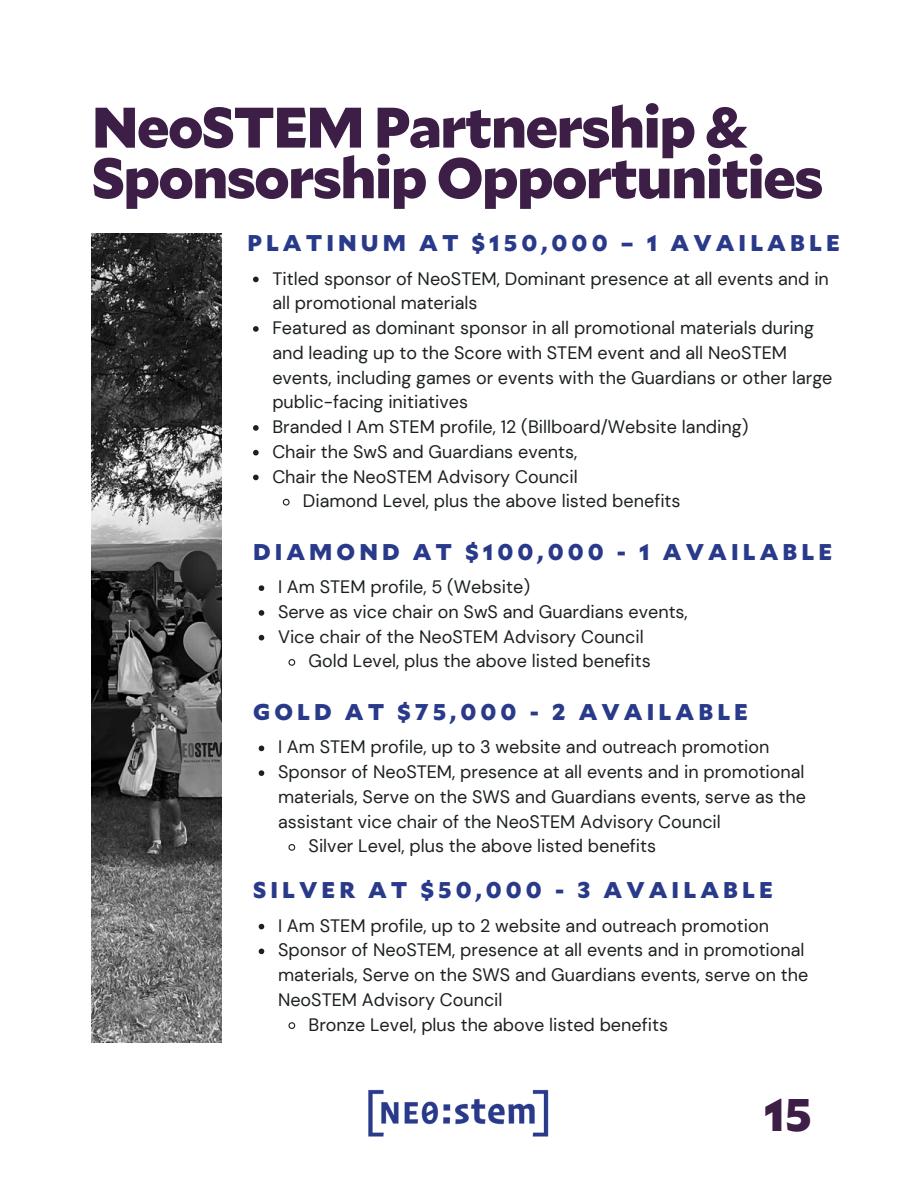
<style>
.page{position:relative;width:918px;height:1188px;background:#fff}
.page>*{position:absolute;margin:0;border:0;box-sizing:border-box;transform-origin:0 0}
.t1{font:900 57px/50.7px "Mallory";letter-spacing:-.03em;color:#3c1e47}
.t2{font:900 45.45px "Mallory";color:#3c1e47}
.t3{font:900 22.65px "Mallory";letter-spacing:.18em;color:#2a3a8a}
.t4{font:18px/24.8px "DM Sans";color:#1c2120}
</style>
<div class="page">
<img style="left:368px;top:1089px;width:181px;height:48px">
<svg style="left:253px;top:277px;width:6px;height:5px"></svg>
<svg style="left:253px;top:326px;width:6px;height:6px"></svg>
<svg style="left:253px;top:425px;width:6px;height:6px"></svg>
<svg style="left:253px;top:450px;width:6px;height:6px"></svg>
<svg style="left:253px;top:475px;width:6px;height:5px"></svg>
<svg style="left:282px;top:498px;width:8px;height:8px"></svg>
<svg style="left:259px;top:585px;width:5px;height:6px"></svg>
<svg style="left:259px;top:610px;width:5px;height:6px"></svg>
<svg style="left:259px;top:635px;width:5px;height:5px"></svg>
<svg style="left:288px;top:659px;width:8px;height:7px"></svg>
<svg style="left:259px;top:746px;width:5px;height:5px"></svg>
<svg style="left:259px;top:770px;width:5px;height:6px"></svg>
<svg style="left:288px;top:844px;width:8px;height:7px"></svg>
<svg style="left:259px;top:924px;width:5px;height:5px"></svg>
<svg style="left:259px;top:949px;width:5px;height:5px"></svg>
<svg style="left:288px;top:1022px;width:8px;height:7px"></svg>
<img style="left:92px;top:234px;width:129px;height:809px">
<p class="t1" style="left:92px;top:100px;width:733px">NeoSTEM Partnership &amp;<br>Sponsorship Opportunities</p>
<p class="t3" style="left:247px;top:227px;width:594px">PLATINUM AT $150,000 – 1 AVAILABLE</p>
<p class="t4" style="left:272px;top:266px;width:558px">Titled sponsor of NeoSTEM, Dominant presence at all events and in all promotional materials</p>
<p class="t4" style="left:272px;top:315px;width:562px">Featured as dominant sponsor in all promotional materials during and leading up to the Score with STEM event and all NeoSTEM events, including games or events with the Guardians or other large public-facing initiatives</p>
<p class="t4" style="left:272px;top:414px;width:478px">Branded I Am STEM profile, 12 (Billboard/Website landing)</p>
<p class="t4" style="left:272px;top:439px;width:307px">Chair the SwS and Guardians events,</p>
<p class="t4" style="left:272px;top:464px;width:307px">Chair the NeoSTEM Advisory Council</p>
<p class="t4" style="left:303px;top:489px;width:379px">Diamond Level, plus the above listed benefits</p>
<p class="t3" style="left:253px;top:536px;width:581px">DIAMOND AT $100,000 - 1 AVAILABLE</p>
<p class="t4" style="left:278px;top:575px;width:254px">I Am STEM profile, 5 (Website)</p>
<p class="t4" style="left:278px;top:599px;width:411px">Serve as vice chair on SwS and Guardians events,</p>
<p class="t4" style="left:278px;top:624px;width:367px">Vice chair of the NeoSTEM Advisory Council</p>
<p class="t4" style="left:309px;top:649px;width:344px">Gold Level, plus the above listed benefits</p>
<p class="t3" style="left:253px;top:696px;width:497px">GOLD AT $75,000 - 2 AVAILABLE</p>
<p class="t4" style="left:278px;top:735px;width:493px">I Am STEM profile, up to 3 website and outreach promotion</p>
<p class="t4" style="left:278px;top:760px;width:530px;text-align:justify">Sponsor of NeoSTEM, presence at all events and in promotional materials, Serve on the SWS and Guardians events, serve as the assistant vice chair of the NeoSTEM Advisory Council</p>
<p class="t4" style="left:309px;top:834px;width:349px">Silver Level, plus the above listed benefits</p>
<p class="t3" style="left:253px;top:874px;width:521px">SILVER AT $50,000 - 3 AVAILABLE</p>
<p class="t4" style="left:278px;top:913px;width:493px">I Am STEM profile, up to 2 website and outreach promotion</p>
<p class="t4" style="left:278px;top:938px;width:532px">Sponsor of NeoSTEM, presence at all events and in promotional materials, Serve on the SWS and Guardians events, serve on the<br>NeoSTEM Advisory Council</p>
<p class="t4" style="left:309px;top:1012px;width:361px">Bronze Level, plus the above listed benefits</p>
<p class="t2" style="left:764px;top:1082px;width:50px">15</p>
</div>
